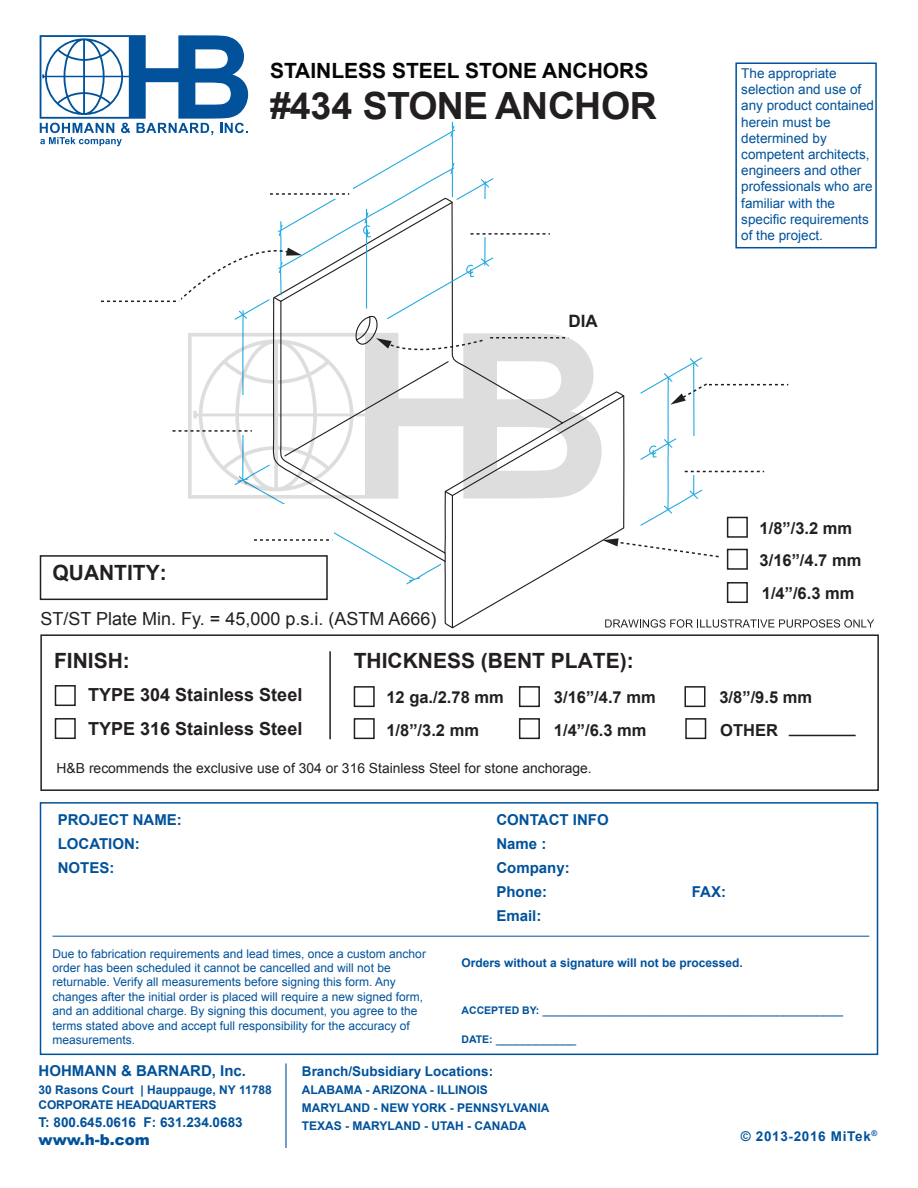
<style>
.page{position:relative;width:918px;height:1188px;background:#fff}
.page>*{position:absolute;margin:0;border:0;box-sizing:border-box;transform-origin:0 0}
.t1{font:700 37.5px "Arial";letter-spacing:-.02em;color:#231f20}
.t2{font:700 21px "Arial";color:#231f20}
.t3{font:700 21px "Arial";color:#050504}
.t4{font:700 18px/34.2px "Arial";color:#231f20}
.t5{font:18px "Arial";color:#231f20}
.t6{font:700 17.1px "Arial";color:#231f20}
.t7{font:700 16.5px/32.4px "Arial";color:#231f20}
.t8{font:700 15px/24px "Arial";color:#01529b}
.t9{font:900 15px "Arial";color:#01529b}
.t10{font:13.8px "Arial";color:#231f20}
.t11{font:13.5px/16.2px "Arial";color:#01529b}
.t12{font:700 13.5px "Arial";color:#01529b}
.t13{font:700 13.5px "Arial";letter-spacing:.05em;color:#01529b}
.t14{font:12px/14.4px "Arial";color:#01529b}
.t15{font:700 12px/18px "Arial";color:#01529b}
.s1{font-weight:700;font-size:10.5px}
</style>
<div class="page">
<hr style="left:285px;top:1063px;width:2px;height:85px;background:#01529b">
<div style="left:40px;top:802px;width:838px;height:253px;border:2px solid #01529b"></div>
<div style="left:735px;top:63px;width:142px;height:185px;border:2px solid #01529b"></div>
<hr style="left:52px;top:936px;width:817px;height:1px;background:#01529b">
<div style="left:55px;top:685px;width:21px;height:21px;border:2px solid #231f20"></div>
<div style="left:55px;top:718px;width:21px;height:21px;border:2px solid #231f20"></div>
<hr style="left:329px;top:651px;width:2px;height:88px;background:#231f20">
<div style="left:40px;top:634px;width:839px;height:157px;border:2px solid #231f20"></div>
<div style="left:354px;top:686px;width:21px;height:21px;border:2px solid #231f20"></div>
<div style="left:354px;top:718px;width:21px;height:21px;border:2px solid #231f20"></div>
<div style="left:519px;top:686px;width:21px;height:21px;border:2px solid #231f20"></div>
<div style="left:519px;top:718px;width:21px;height:21px;border:2px solid #231f20"></div>
<div style="left:685px;top:718px;width:21px;height:21px;border:2px solid #231f20"></div>
<hr style="left:789px;top:735px;width:67px;height:1px;background:#231f20">
<div style="left:684px;top:686px;width:21px;height:21px;border:2px solid #231f20"></div>
<svg style="left:40px;top:35px;width:834px;height:594px"></svg>
<svg style="left:188px;top:333px;width:414px;height:166px"></svg>
<h2 class="t3" style="left:270px;top:57px;width:380px">STAINLESS STEEL STONE ANCHORS</h2>
<h1 class="t1" style="left:270px;top:81px;width:388px">#434 STONE ANCHOR</h1>
<h3 class="t6" style="left:569px;top:310px;width:31px">DIA</h3>
<p class="t11" style="left:741px;top:65px;width:134px">The appropriate selection and use of any product contained herein must be determined by competent architects, engineers and other professionals who are familiar with the specific requirements of the project.</p>
<h2 class="t2" style="left:52px;top:559px;width:116px">QUANTITY:</h2>
<h3 class="t5" style="left:40px;top:607px;width:398px">ST/ST Plate Min. Fy. = 45,000 p.s.i. (ASTM A666)</h3>
<h2 class="t2" style="left:54px;top:646px;width:77px">FINISH:</h2>
<h2 class="t2" style="left:354px;top:646px;width:281px">THICKNESS (BENT PLATE):</h2>
<h3 class="t4" style="left:88px;top:678px;width:216px">TYPE 304 Stainless Steel<br>TYPE 316 Stainless Steel</h3>
<p class="t10" style="left:57px;top:759px;width:537px">H&amp;B recommends the exclusive use of 304 or 316 Stainless Steel for stone anchorage.</p>
<h3 class="t7" style="left:386px;top:682px;width:119px">12 ga./2.78 mm<br>1/8”/3.2 mm</h3>
<h3 class="t7" style="left:554px;top:682px;width:103px">3/16”/4.7 mm<br>1/4”/6.3 mm</h3>
<p class="t8" style="left:58px;top:809px;width:126px">PROJECT NAME:<br>LOCATION:<br>NOTES:</p>
<p class="t8" style="left:496px;top:809px;width:114px">CONTACT INFO<br>Name :<br>Company:<br>Phone:</p>
<p class="t8" style="left:496px;top:905px;width:47px">Email:</p>
<h3 class="t7" style="left:760px;top:512px;width:103px">1/8”/3.2 mm<br>3/16”/4.7 mm<br>1/4”/6.3 mm</h3>
<h3 class="t7" style="left:719px;top:682px;width:94px">3/8”/9.5 mm</h3>
<h3 class="t7" style="left:720px;top:714px;width:59px">OTHER</h3>
<p class="t8" style="left:692px;top:881px;width:36px">FAX:</p>
<p class="t14" style="left:52px;top:946px;width:375px">Due to fabrication requirements and lead times, once a custom anchor order has been scheduled it cannot be cancelled and will not be returnable. Verify all measurements before signing this form. Any changes after the initial order is placed will require a new signed form, and an additional charge. By signing this document, you agree to the terms stated above and accept full responsibility for the accuracy of measurements.</p>
<p class="t15" style="left:462px;top:955px;width:283px">Orders without a signature will not be processed.</p>
<p class="t14" style="left:462px;top:1003px;width:383px"><span class="s1">ACCEPTED BY:</span> _____________________________________________</p>
<p class="t14" style="left:462px;top:1032px;width:116px"><span class="s1">DATE:</span> ____________</p>
<p class="t8" style="left:39px;top:1060px;width:209px">HOHMANN &amp; BARNARD, Inc.</p>
<p class="t15" style="left:39px;top:1083px;width:235px;line-height:14.4px">30 Rasons Court | Hauppauge, NY 11788<br>CORPORATE HEADQUARTERS</p>
<p class="t12" style="left:39px;top:1113px;width:206px">T: 800.645.0616 F: 631.234.0683</p>
<p class="t9" style="left:39px;top:1128px;width:113px">www.h-b.com</p>
<p class="t12" style="left:302px;top:1063px;width:193px">Branch/Subsidiary Locations:</p>
<p class="t15" style="left:302px;top:1082px;width:249px">ALABAMA - ARIZONA - ILLINOIS<br>MARYLAND - NEW YORK - PENNSYLVANIA<br>TEXAS - MARYLAND - UTAH - CANADA</p>
<p class="t13" style="left:741px;top:1127px;width:138px">© 2013-2016 MiTek<sup>®</sup></p>
</div>
